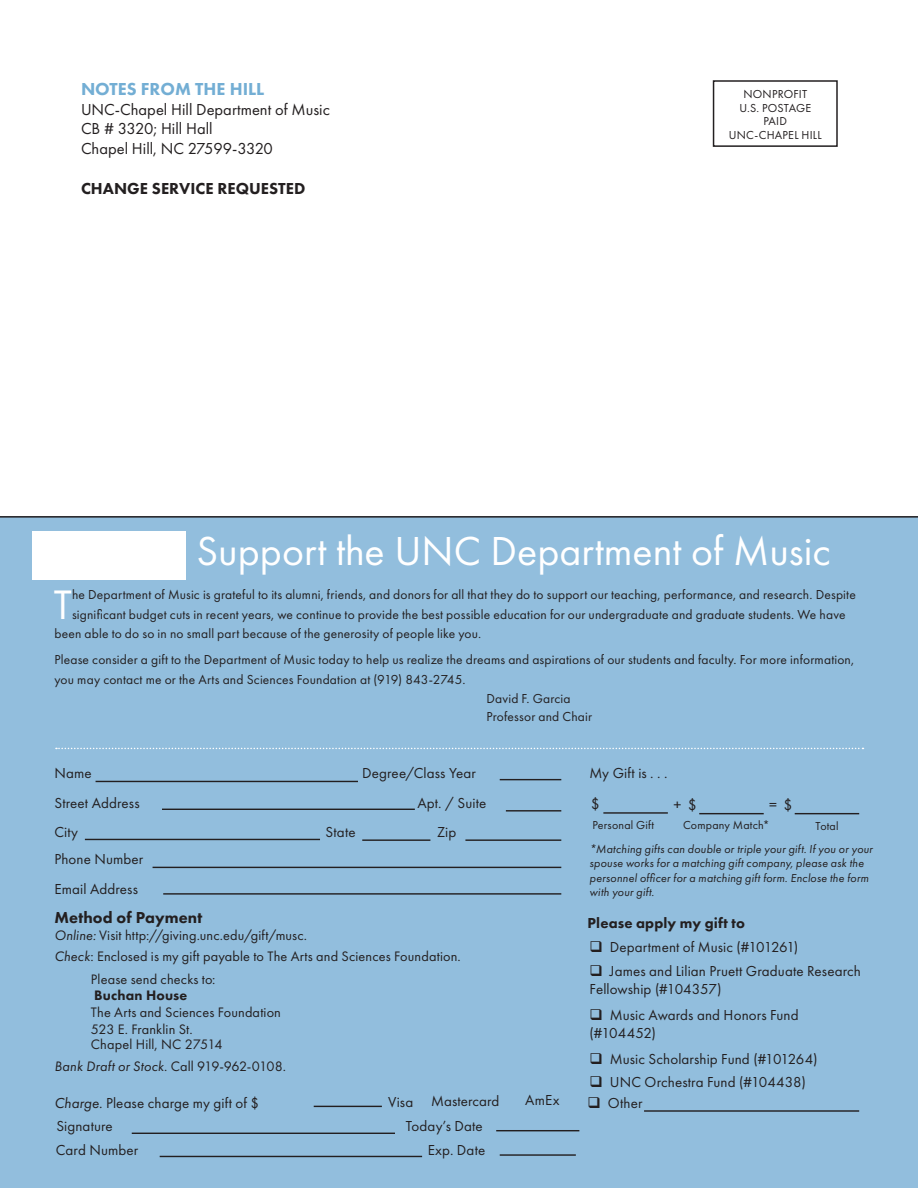
<style>
.page{position:relative;width:918px;height:1188px;background:#fff}
.page>*{position:absolute;margin:0;border:0;box-sizing:border-box;transform-origin:0 0}
.Feature_Paragraph{font:42.75px "Futura PT";color:#fff}
.Headline{font:42px "Futura PT";color:#fff}
.t1{font:800 18px "Futura PT";color:#73aed4}
.t2{font:16.5px "Futura PT";color:#231f20}
.t3{font:800 16.5px "Futura PT";color:#231f20}
.t4{font:15.6px "Futura PT";color:#231f20}
.t5{font:15px/18px "Futura PT";letter-spacing:.01em;color:#231f20}
.t6{font:800 15px "Futura PT";letter-spacing:.01em;color:#231f20}
.Subheading{font:14.25px/22.5px "Futura PT";letter-spacing:.01em;color:#231f20}
.Subheading-2{font:14.25px "Futura PT";letter-spacing:-.025em;color:#231f20}
.Subheading-3{font:800 14.25px "Futura PT";letter-spacing:.01em;color:#231f20}
.Feature_Paragraph-2{font:13.5px "Futura PT";letter-spacing:.01em;color:#231f20}
.t7{font:italic 12px/14.4px "Futura PT";letter-spacing:.015em;color:#231f20}
.t8{font:12px "Futura PT";letter-spacing:.015em;color:#231f20}
.s1{font-style:italic}
</style>
<div class="page">
<div style="left:0;top:516px;width:918px;height:672px;background:#92bedd"></div>
<hr style="left:644px;top:1110px;width:215px;height:2px;background:#231f20">
<div style="left:713px;top:80px;width:125px;height:67px;border:2px solid #231f20"></div>
<img style="left:32px;top:531px;width:154px;height:48px">
<hr style="left:96px;top:781px;width:262px;height:1px;background:#231f20">
<hr style="left:162px;top:809px;width:253px;height:1px;background:#231f20">
<hr style="left:500px;top:779px;width:61px;height:1px;background:#231f20">
<hr style="left:85px;top:839px;width:235px;height:1px;background:#231f20">
<hr style="left:506px;top:810px;width:55px;height:2px;background:#231f20">
<hr style="left:153px;top:867px;width:408px;height:1px;background:#231f20">
<hr style="left:362px;top:839px;width:68px;height:2px;background:#231f20">
<hr style="left:465px;top:839px;width:96px;height:2px;background:#231f20">
<hr style="left:163px;top:893px;width:398px;height:2px;background:#231f20">
<hr style="left:314px;top:1106px;width:68px;height:1px;background:#231f20">
<hr style="left:132px;top:1133px;width:263px;height:1px;background:#231f20">
<hr style="left:496px;top:1130px;width:83px;height:1px;background:#231f20">
<hr style="left:160px;top:1156px;width:262px;height:1px;background:#231f20">
<hr style="left:500px;top:1154px;width:76px;height:2px;background:#231f20">
<hr style="left:603px;top:812px;width:65px;height:2px;background:#231f20">
<hr style="left:699px;top:813px;width:65px;height:1px;background:#231f20">
<hr style="left:795px;top:813px;width:64px;height:1px;background:#231f20">
<svg style="left:56px;top:748px;width:808px;height:1px"></svg>
<p class="t1" style="left:81px;top:77px;width:185px">NOTES FROM THE HILL</p>
<p class="t2" style="left:81px;top:99px;width:250px">UNC-Chapel Hill Department of Music</p>
<p class="t2" style="left:81px;top:119px;width:133px">CB # 3320; Hill Hall</p>
<p class="t2" style="left:81px;top:139px;width:194px">Chapel Hill, NC 27599-3320</p>
<p class="t3" style="left:81px;top:178px;width:226px">CHANGE SERVICE REQUESTED</p>
<p class="t8" style="left:743px;top:87px;width:65px">NONPROFIT</p>
<p class="t8" style="left:739px;top:101px;width:73px">U.S. POSTAGE</p>
<p class="t8" style="left:763px;top:114px;width:25px">PAID</p>
<p class="t8" style="left:729px;top:128px;width:94px">UNC-CHAPEL HILL</p>
<p class="Headline" style="left:197px;top:526px;width:636px">Support the UNC Department of Music</p>
<p class="Feature_Paragraph" style="left:54px;top:579px;width:20px">T</p>
<p class="Feature_Paragraph-2" style="left:72px;top:587px;width:785px">he Department of Music is grateful to its alumni, friends, and donors for all that they do to support our teaching, performance, and research. Despite</p>
<p class="Feature_Paragraph-2" style="left:72px;top:606px;width:775px">significant budget cuts in recent years, we continue to provide the best possible education for our undergraduate and graduate students. We have</p>
<p class="Feature_Paragraph-2" style="left:54px;top:626px;width:428px">been able to do so in no small part because of the generosity of people like you.</p>
<p class="Feature_Paragraph-2" style="left:54px;top:652px;width:801px">Please consider a gift to the Department of Music today to help us realize the dreams and aspirations of our students and faculty. For more information,</p>
<p class="Feature_Paragraph-2" style="left:54px;top:671px;width:413px">you may contact me or the Arts and Sciences Foundation at (919) 843-2745.</p>
<p class="Feature_Paragraph-2" style="left:486px;top:691px;width:86px">David F. Garcia</p>
<p class="Feature_Paragraph-2" style="left:486px;top:709px;width:107px">Professor and Chair</p>
<p class="t5" style="left:54px;top:764px;width:39px">Name</p>
<p class="t5" style="left:54px;top:794px;width:87px">Street Address</p>
<p class="t5" style="left:54px;top:823px;width:25px">City</p>
<p class="t5" style="left:54px;top:850px;width:90px">Phone Number</p>
<p class="t5" style="left:362px;top:764px;width:115px">Degree/Class Year</p>
<p class="t5" style="left:417px;top:794px;width:70px">Apt. / Suite</p>
<p class="t5" style="left:326px;top:823px;width:31px">State</p>
<p class="t5" style="left:437px;top:823px;width:21px">Zip</p>
<p class="t5" style="left:54px;top:880px;width:85px">Email Address</p>
<p class="t3" style="left:54px;top:907px;width:150px">Method of Payment</p>
<p class="Subheading" style="left:54px;top:924px;width:254px"><span class="s1">Online:</span> Visit http://giving.unc.edu/gift/musc.</p>
<p class="Subheading" style="left:91px;top:945px;width:371px;text-indent:-37px"><span class="s1">Check</span>: Enclosed is my gift payable to The Arts and Sciences Foundation.<br>Please send checks to:</p>
<p class="Subheading-3" style="left:94px;top:987px;width:95px">Buchan House</p>
<p class="Subheading" style="left:91px;top:1001px;width:192px">The Arts and Sciences Foundation</p>
<p class="Subheading" style="left:91px;top:1022px;width:133px;line-height:15px">523 E. Franklin St.<br>Chapel Hill, NC 27514</p>
<p class="Subheading-2" style="left:54px;top:1057px;width:233px"><span class="s1">Bank Draft or Stock</span>. Call 919-962-0108.</p>
<p class="t5" style="left:54px;top:1094px;width:206px"><span class="s1">Charge.</span> Please charge my gift of $</p>
<p class="t5" style="left:388px;top:1093px;width:27px">Visa</p>
<p class="t5" style="left:431px;top:1092px;width:70px">Mastercard</p>
<p class="t5" style="left:525px;top:1091px;width:36px">AmEx</p>
<p class="t5" style="left:56px;top:1117px;width:58px">Signature</p>
<p class="t5" style="left:406px;top:1117px;width:79px">Today’s Date</p>
<p class="t5" style="left:56px;top:1141px;width:84px">Card Number</p>
<p class="t5" style="left:428px;top:1141px;width:59px">Exp. Date</p>
<p class="t5" style="left:590px;top:764px;width:80px">My Gift is . . .</p>
<p class="t4" style="left:591px;top:794px;width:10px">$</p>
<p class="t4" style="left:674px;top:796px;width:25px">+ $</p>
<p class="t4" style="left:769px;top:796px;width:25px">= $</p>
<p class="t8" style="left:592px;top:818px;width:63px">Personal Gift</p>
<p class="t8" style="left:683px;top:818px;width:88px">Company Match*</p>
<p class="t8" style="left:816px;top:819px;width:25px">Total</p>
<p class="t7" style="left:590px;top:842px;width:285px">*Matching gifts can double or triple your gift. If you or your spouse works for a matching gift company, please ask the personnel officer for a matching gift form. Enclose the form with your gift.</p>
<p class="t6" style="left:588px;top:914px;width:159px">Please apply my gift to</p>
<p class="t5" style="left:590px;top:962px;width:273px">❑ James and Lilian Pruett Graduate Research<br>Fellowship (#104357)</p>
<p class="t5" style="left:590px;top:938px;width:210px">❑ Department of Music (#101261)</p>
<p class="t5" style="left:590px;top:1006px;width:211px">❑ Music Awards and Honors Fund (#104452)</p>
<p class="t5" style="left:590px;top:1050px;width:229px">❑ Music Scholarship Fund (#101264)</p>
<p class="t5" style="left:590px;top:1073px;width:218px">❑ UNC Orchestra Fund (#104438)</p>
<p class="t5" style="left:588px;top:1094px;width:56px">❑ Other</p>
</div>
